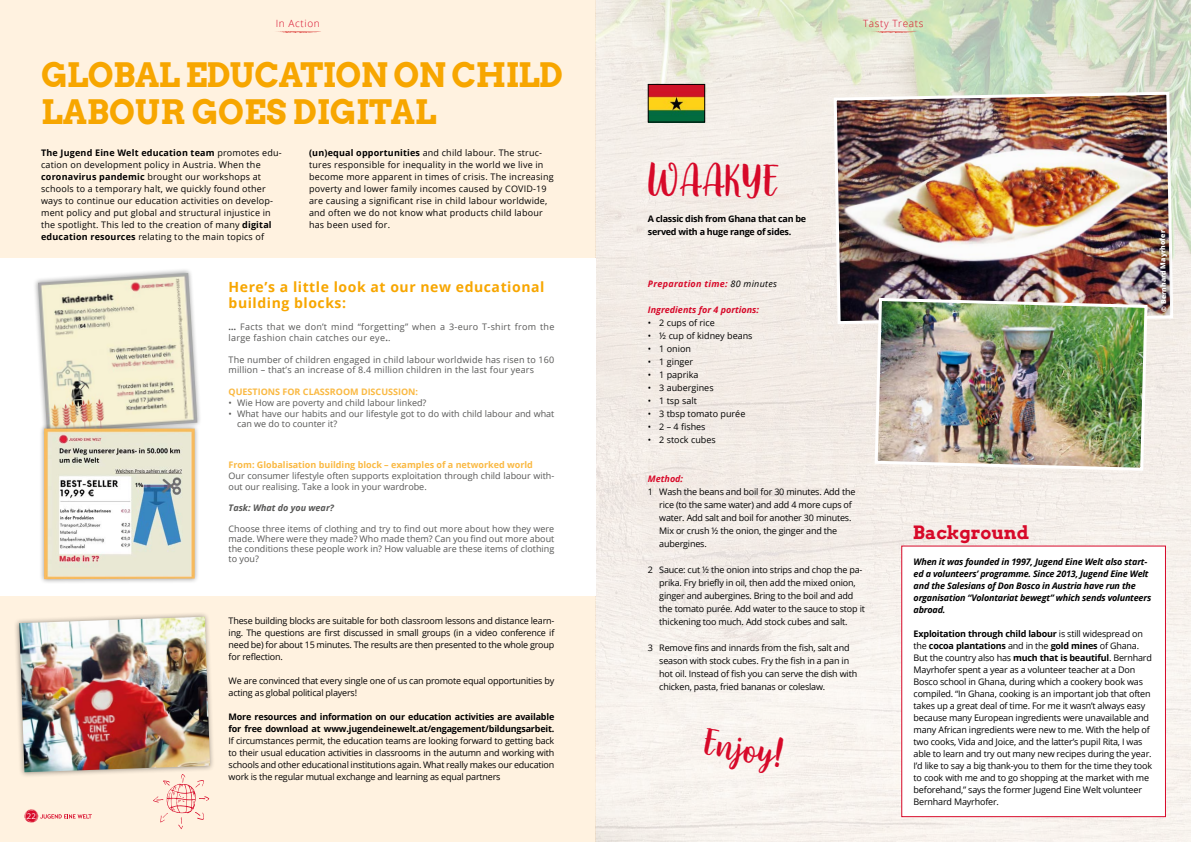
<style>
.page{position:relative;width:1191px;height:842px;background:#fff}
.page>*{position:absolute;margin:0;border:0;box-sizing:border-box;transform-origin:0 0}
.Erfolgsgeschichten_T{font:46px "Faradisa Script";color:#d70929}
.Erfolgsgeschichten_T-2{font:38.9px "Faradisa Script";color:#d70929}
.Überschrift_1_2_Unte{font:700 33px/37px "Arvo";letter-spacing:-.02em;color:#f7a600}
.t1{font:700 18px "Arvo";color:#d70929}
.Fliesstext{font:700 14px/16px "Open Sans";letter-spacing:.04em;color:#f7a600}
.t2{font:300 10px "Open Sans";letter-spacing:.06em;color:#d70929}
.Aufzählung_normal{font:9px/12px "Open Sans";letter-spacing:-.02em;color:#000}
.Fliesstext-2{font:9px/12px "Open Sans";letter-spacing:.02em;color:#000}
.t3{font:9px/10px "Open Sans";color:#575756}
.Aufzählung_normal-2{font:italic 700 9px/12px "Open Sans";letter-spacing:-.02em;color:#000}
.t4{font:9px/10.8px "Open Sans";letter-spacing:.02em;color:#575756}
.t5{font:9px/10.8px "Open Sans";letter-spacing:.03em;color:#575756}
.t6{font:700 9px "Open Sans";color:#fab943}
.Aufzählung_normal-3{font:9px "Open Sans";color:#000}
.Fliesstext-3{font:700 9px/13px "Open Sans";letter-spacing:-.03em;color:#000}
.Fliesstext-4{font:italic 700 9px "Open Sans";color:#d70929}
.Fliesstext-5{font:italic 700 9px "Open Sans";letter-spacing:.03em;color:#d70929}
.t7{font:italic 700 9px "Open Sans";color:#575756}
.t8{font:7.8px "Open Sans";color:#fff}
.Bildtext{font:800 7px "Open Sans";color:#fff}
.s1{font-weight:700}
.s2{font-weight:400;color:#000}
</style>
<div class="page">
<div style="left:0;top:0;width:595px;height:842px;background:#fff2e0"></div>
<img style="left:595px;top:0;width:596px;height:842px">
<svg style="left:869px;top:31px;width:48px;height:3px"></svg>
<svg style="left:276px;top:31px;width:45px;height:2px"></svg>
<img style="left:832px;top:90px;width:342px;height:236px">
<img style="left:873px;top:296px;width:276px;height:176px">
<img style="left:650px;top:86px;width:53px;height:34px">
<div style="left:648px;top:84px;width:57px;height:38px;border:1px solid #000"></div>
<div style="left:901px;top:546px;width:264px;height:271px;background:#fff"></div>
<div style="left:901px;top:545px;width:265px;height:272px;border:1px solid #d70929"></div>
<div style="left:14px;top:611px;width:201px;height:166px;background:#000;opacity:.41"></div>
<img style="left:19px;top:617px;width:191px;height:155px">
<div style="left:0;top:258px;width:595px;height:337px;background:#fff"></div>
<div style="left:33px;top:268px;width:169px;height:169px;background:#000;opacity:.39"></div>
<img style="left:38px;top:273px;width:159px;height:159px">
<div style="left:39px;top:424px;width:161px;height:160px;background:#000;opacity:.39"></div>
<img style="left:44px;top:429px;width:151px;height:150px">
<svg style="left:153px;top:774px;width:56px;height:55px"></svg>
<div style="left:1155px;top:226px;width:17px;height:91px;background:#000;opacity:.75"></div>
<svg style="left:24px;top:809px;width:68px;height:14px"></svg>
<p class="t2" style="left:276px;top:16px;width:45px">In Action</p>
<p class="t2" style="left:863px;top:16px;width:62px">Tasty Treats</p>
<p class="Überschrift_1_2_Unte" style="left:41px;top:57px;width:523px">GLOBAL EDUCATION ON CHILD<br>LABOUR GOES DIGITAL</p>
<p class="Fliesstext-2" style="left:41px;top:146px;width:242px"><span class="s1">The Jugend Eine Welt education team</span> promotes edu&shy;cation on development policy in Austria. When the</p>
<p class="Fliesstext-2" style="left:41px;top:170px;width:233px"><span class="s1">coronavirus pandemic</span> brought our workshops at schools to a temporary halt, we quickly found other ways to continue our education activities on develop&shy;ment policy and put global and structural injustice in the spotlight. This led to the creation of many <span class="s1">digital education resources</span> relating to the main topics of</p>
<p class="Fliesstext-2" style="left:309px;top:146px;width:246px"><span class="s1">(un)equal opportunities</span> and child labour. The struc&shy;tures responsible for inequality in the world we live in become more apparent in times of crisis. The increasing poverty and lower family incomes caused by COVID-19 are causing a significant rise in child labour worldwide, and often we do not know what products child labour has been used for.</p>
<p class="Fliesstext" style="left:229px;top:279px;width:317px">Here’s a little look at our new educational building blocks:</p>
<p class="t5" style="left:229px;top:321px;width:327px"><span class="s1">…</span> Facts that we don’t mind “forgetting” when a 3-euro T-shirt from the large fashion chain catches our eye<span class="s1">.</span>.</p>
<p class="t4" style="left:229px;top:354px;width:327px">The number of children engaged in child labour worldwide has risen to 160 million – that’s an increase of 8.4 million children in the last four years</p>
<p class="t6" style="left:229px;top:385px;width:191px">QUESTIONS FOR CLASSROOM DISCUSSION:</p>
<p class="t3" style="left:229px;top:397px;width:199px">• Wie How are poverty and child labour linked?</p>
<p class="t3" style="left:237px;top:408px;width:319px;line-height:10.8px;text-indent:-9px">• What have our habits and our lifestyle got to do with child labour and what can we do to counter it?</p>
<p class="t6" style="left:229px;top:458px;width:306px">From: Globalisation building block – examples of a networked world</p>
<p class="t3" style="left:229px;top:470px;width:327px;line-height:10.8px">Our consumer lifestyle often supports exploitation through child labour with&shy;out our realising. Take a look in your wardrobe.</p>
<p class="t7" style="left:229px;top:502px;width:107px">Task: What do you wear?</p>
<p class="t3" style="left:229px;top:524px;width:327px;text-align:justify">Choose three items of clothing and try to find out more about how they were made. Where were they made? Who made them? Can you find out more about the conditions these people work in? How valuable are these items of clothing to you?</p>
<p class="t8" style="left:27px;top:810px;width:10px">22</p>
<p class="Aufzählung_normal" style="left:229px;top:615px;width:327px;text-align:justify">These building blocks are suitable for both classroom lessons and distance learn&shy;ing. The questions are first discussed in small groups (in a video conference if need be) for about 15 minutes. The results are then presented to the whole group for reflection.</p>
<p class="Aufzählung_normal" style="left:229px;top:675px;width:327px">We are convinced that every single one of us can promote equal opportunities by acting as global political players!</p>
<p class="Fliesstext-2" style="left:229px;top:711px;width:327px;text-align:justify"><span class="s1">More resources and information on our education activities are available for free download at www.jugendeinewelt.at/engagement/bildungsarbeit.<br></span>If circumstances permit, the education teams are looking forward to getting back to their usual education activities in classrooms in the autumn and working with schools and other educational institutions again. What really makes our education work is the regular mutual exchange and learning as equal partners</p>
<p class="Erfolgsgeschichten_T" style="left:648px;top:150px;width:133px">WAAKYE</p>
<p class="Fliesstext-3" style="left:648px;top:212px;width:160px">A classic dish from Ghana that can be served with a huge range of sides.</p>
<p class="Fliesstext-5" style="left:648px;top:277px;width:130px">Preparation time: <span class="s2">80 minutes</span></p>
<p class="Fliesstext-4" style="left:648px;top:303px;width:113px">Ingredients for 4 portions:</p>
<p class="Aufzählung_normal-3" style="left:648px;top:316px;width:68px">• 2 cups of rice</p>
<p class="Aufzählung_normal-3" style="left:648px;top:329px;width:106px">• ½ cup of kidney beans</p>
<p class="Aufzählung_normal" style="left:648px;top:342px;width:45px">• 1 onion</p>
<p class="Aufzählung_normal" style="left:648px;top:355px;width:47px">• 1 ginger</p>
<p class="Aufzählung_normal-3" style="left:648px;top:368px;width:52px">• 1 paprika</p>
<p class="Aufzählung_normal-3" style="left:648px;top:381px;width:67px">• 3 aubergines</p>
<p class="Aufzählung_normal" style="left:648px;top:394px;width:50px">• 1 tsp salt</p>
<p class="Aufzählung_normal-3" style="left:648px;top:407px;width:99px">• 3 tbsp tomato purée</p>
<p class="Aufzählung_normal" style="left:648px;top:420px;width:59px">• 2 – 4 fishes</p>
<p class="Aufzählung_normal-3" style="left:648px;top:433px;width:69px">• 2 stock cubes</p>
<p class="Fliesstext-4" style="left:648px;top:472px;width:37px">Method:</p>
<p class="Aufzählung_normal" style="left:659px;top:485px;width:198px;line-height:13px;text-indent:-11px">1 Wash the beans and boil for 30 minutes. Add the rice (to the same water) and add 4 more cups of water. Add salt and boil for another 30 minutes.<br>Mix or crush ½ the onion, the ginger and the aubergines.</p>
<p class="Aufzählung_normal" style="left:659px;top:563px;width:207px;line-height:13px;text-indent:-11px">2 Sauce: cut ½ the onion into strips and chop the pa&shy;prika. Fry briefly in oil, then add the mixed onion, ginger and aubergines. Bring to the boil and add the tomato purée. Add water to the sauce to stop it thickening too much. Add stock cubes and salt.</p>
<p class="Aufzählung_normal" style="left:659px;top:641px;width:199px;line-height:13px;text-indent:-11px">3 Remove fins and innards from the fish, salt and season with stock cubes. Fry the fish in a pan in hot oil. Instead of fish you can serve the dish with chicken, pasta, fried bananas or coleslaw.</p>
<p class="Erfolgsgeschichten_T-2" style="left:708px;top:715px;width:80px;rotate:9deg">Enjoy!</p>
<p class="t1" style="left:913px;top:521px;width:118px">Background</p>
<p class="Bildtext" style="left:1158px;top:312px;width:83px;rotate:-91deg">© Bernhard Mayrhofer</p>
<p class="Aufzählung_normal-2" style="left:913px;top:555px;width:239px">When it was founded in 1997, Jugend Eine Welt also start&shy;ed a volunteers’ programme. Since 2013, Jugend Eine Welt and the Salesians of Don Bosco in Austria have run the organisation “Volontariat bewegt” which sends volunteers abroad.</p>
<p class="Aufzählung_normal" style="left:913px;top:627px;width:240px"><span class="s1">Exploitation through child labour</span> is still widespread on the <span class="s1">cocoa plantations</span> and in the <span class="s1">gold mines</span> of Ghana.<br>But the country also has <span class="s1">much that is beautiful</span>. Bernhard Mayrhofer spent a year as a volunteer teacher at a Don Bosco school in Ghana, during which a cookery book was compiled. “In Ghana, cooking is an important job that often takes up a great deal of time. For me it wasn’t always easy because many European ingredients were unavailable and many African ingredients were new to me. With the help of two cooks, Vida and Joice, and the latter’s pupil Rita, I was able to learn and try out many new recipes during the year.<br>I’d like to say a big thank-you to them for the time they took to cook with me and to go shopping at the market with me beforehand,” says the former Jugend Eine Welt volunteer Bernhard Mayrhofer.</p>
</div>
